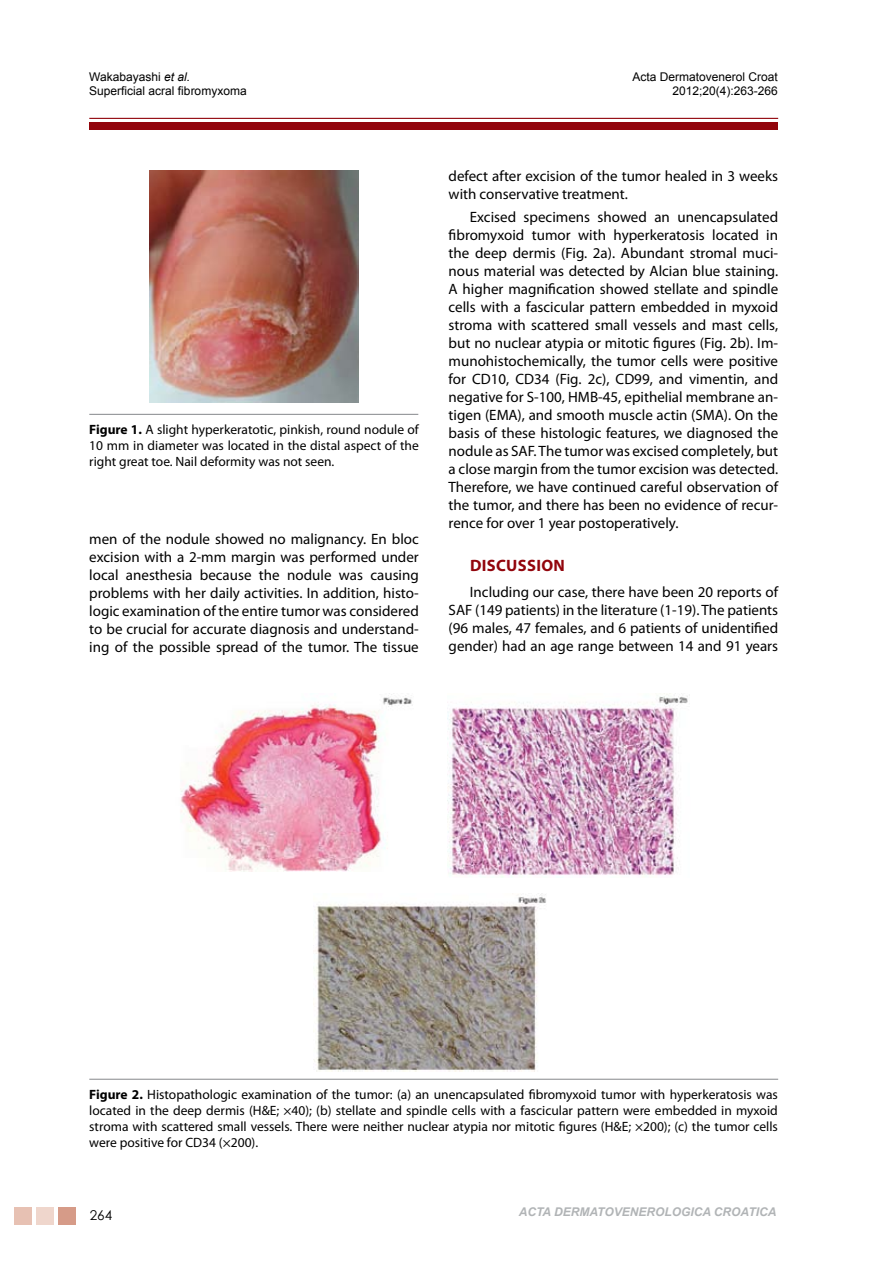
<style>
.page{position:relative;width:893px;height:1263px;background:#fff}
.page>*{position:absolute;margin:0;border:0;box-sizing:border-box;transform-origin:0 0}
.t1{font:700 16.5px "Myriad Pro";letter-spacing:.02em;color:#92050c}
.t2{font:15px/18px "Myriad Pro";color:#000;text-align:justify}
.t3{font:13.5px/16.2px "Myriad Pro";color:#000;text-align:justify}
.t4{font:13.5px "Century Gothic";color:#000}
.t5{font:12px "Arial";color:#000}
.t6{font:italic 700 12px "Arial";color:#b1b4b6}
.s1{font-style:italic}
.s2{font-weight:700}
</style>
<div class="page">
<div style="left:89px;top:122px;width:689px;height:8px;background:#92050c"></div>
<hr style="left:89px;top:118px;width:689px;height:1px;background:#92050c">
<div style="left:14px;top:1207px;width:18px;height:18px;background:#e7c1b3"></div>
<div style="left:36px;top:1207px;width:18px;height:18px;background:#efd6cc"></div>
<div style="left:59px;top:1207px;width:17px;height:18px;background:#d69b88"></div>
<hr style="left:89px;top:414px;width:329px;height:1px;background:#939598">
<hr style="left:89px;top:1079px;width:689px;height:1px;background:#939598">
<img style="left:149px;top:170px;width:210px;height:233px">
<img style="left:180px;top:693px;width:233px;height:178px">
<img style="left:447px;top:693px;width:243px;height:185px">
<img style="left:313px;top:894px;width:233px;height:178px">
<p class="t5" style="left:89px;top:69px;width:102px">Wakabayashi <span class="s1">et al.</span></p>
<p class="t5" style="left:632px;top:69px;width:147px">Acta Dermatovenerol Croat</p>
<p class="t5" style="left:89px;top:83px;width:159px">Superficial acral fibromyxoma</p>
<p class="t5" style="left:672px;top:83px;width:107px">2012;20(4):263-266</p>
<p class="t3" style="left:89px;top:421px;width:331px"><span class="s2">Figure 1.</span> A slight hyperkeratotic, pinkish, round nodule of 10 mm in diameter was located in the distal aspect of the right great toe. Nail deformity was not seen.</p>
<p class="t2" style="left:89px;top:530px;width:331px">men of the nodule showed no malignancy. En bloc excision with a 2-mm margin was performed under local anesthesia because the nodule was causing problems with her daily activities. In addition, histo&shy;logic examination of the entire tumor was considered to be crucial for accurate diagnosis and understand&shy;ing of the possible spread of the tumor. The tissue</p>
<p class="t2" style="left:449px;top:167px;width:331px">defect after excision of the tumor healed in 3 weeks with conservative treatment.</p>
<p class="t2" style="left:449px;top:207px;width:331px;text-indent:21px">Excised specimens showed an unencapsulated fibromyxoid tumor with hyperkeratosis located in the deep dermis (Fig. 2a). Abundant stromal muci&shy;nous material was detected by Alcian blue staining.<br>A higher magnification showed stellate and spindle cells with a fascicular pattern embedded in myxoid stroma with scattered small vessels and mast cells, but no nuclear atypia or mitotic figures (Fig. 2b). Im&shy;munohistochemically, the tumor cells were positive for CD10, CD34 (Fig. 2c), CD99, and vimentin, and negative for S-100, HMB-45, epithelial membrane an&shy;tigen (EMA), and smooth muscle actin (SMA). On the basis of these histologic features, we diagnosed the nodule as SAF. The tumor was excised completely, but a close margin from the tumor excision was detected.<br>Therefore, we have continued careful observation of the tumor, and there has been no evidence of recur&shy;rence for over 1 year postoperatively.</p>
<p class="t1" style="left:470px;top:554px;width:96px">DISCUSSION</p>
<p class="t2" style="left:449px;top:583px;width:331px;text-indent:21px">Including our case, there have been 20 reports of SAF (149 patients) in the literature (1-19). The patients (96 males, 47 females, and 6 patients of unidentified gender) had an age range between 14 and 91 years</p>
<p class="t3" style="left:89px;top:1086px;width:690px"><span class="s2">Figure 2.</span> Histopathologic examination of the tumor: (a) an unencapsulated fibromyxoid tumor with hyperkeratosis was located in the deep dermis (H&amp;E; ×40); (b) stellate and spindle cells with a fascicular pattern were embedded in myxoid stroma with scattered small vessels. There were neither nuclear atypia nor mitotic figures (H&amp;E; ×200); (c) the tumor cells were positive for CD34 (×200).</p>
<p class="t4" style="left:90px;top:1206px;width:24px">264</p>
<p class="t6" style="left:519px;top:1203px;width:259px">ACTA DERMATOVENEROLOGICA CROATICA</p>
</div>
